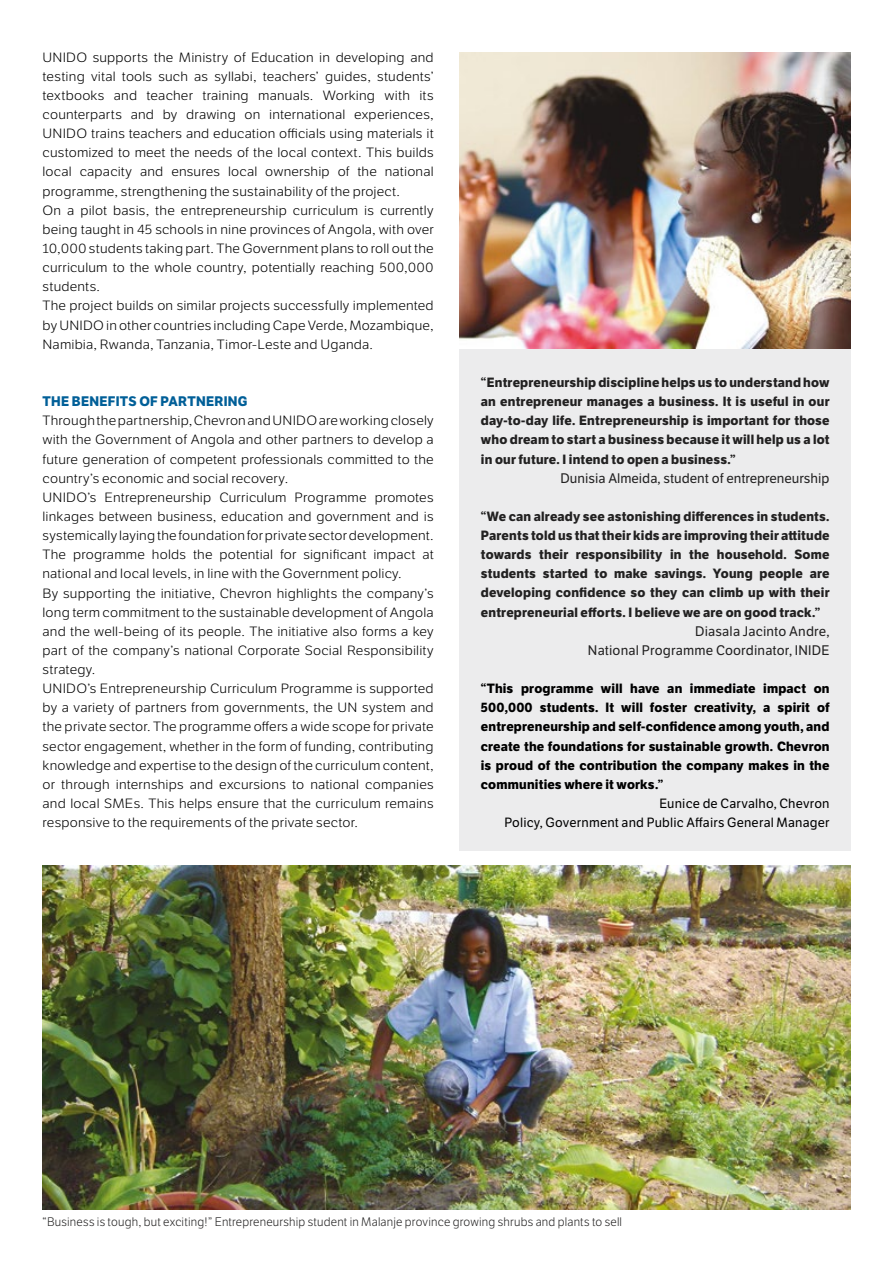
<style>
.page{position:relative;width:893px;height:1263px;background:#fff}
.page>*{position:absolute;margin:0;border:0;box-sizing:border-box;transform-origin:0 0}
.t1{font:13.5px/19.2px "LFT Etica";letter-spacing:.005em;color:#222121;text-align:right}
.t2{font:700 13.5px "LFT Etica";letter-spacing:.025em;color:#005f98}
.t3{font:300 13.05px/19.2px "LFT Etica";letter-spacing:.015em;color:#000;scale:1.09 1}
.t4{font:700 13.05px/19.2px "LFT Etica";letter-spacing:.015em;color:#222121;text-align:justify}
.t5{font:700 13.05px/19.2px "LFT Etica";letter-spacing:.015em;color:#000;text-align:justify}
.t6{font:13.05px/19.2px "LFT Etica";letter-spacing:.015em;color:#000;text-align:right}
.t7{font:300 12px "LFT Etica";letter-spacing:.015em;color:#222121}
</style>
<div class="page">
<div style="left:460px;top:349px;width:391px;height:501px;background:#ececed"></div>
<img style="left:460px;top:52px;width:390px;height:297px">
<img style="left:43px;top:865px;width:807px;height:345px">
<p class="t3" style="left:43px;top:48px;width:360px">UNIDO supports the Ministry of Education in developing and testing vital tools such as syllabi, teachers’ guides, students’ textbooks and teacher training manuals. Working with its counterparts and by drawing on international experiences, UNIDO trains teachers and education officials using materials it customized to meet the needs of the local context. This builds local capacity and ensures local ownership of the national programme, strengthening the sustainability of the project.<br>On a pilot basis, the entrepreneurship curriculum is currently being taught in 45 schools in nine provinces of Angola, with over 10,000 students taking part. The Government plans to roll out the curriculum to the whole country, potentially reaching 500,000 students.<br>The project builds on similar projects successfully implemented by UNIDO in other countries including Cape Verde, Mozambique, Namibia, Rwanda, Tanzania, Timor-Leste and Uganda.</p>
<p class="t2" style="left:43px;top:393px;width:206px">The Benefits of Partnering</p>
<p class="t3" style="left:43px;top:411px;width:360px">Through the partnership, Chevron and UNIDO are working closely with the Government of Angola and other partners to develop a future generation of competent professionals committed to the country’s economic and social recovery.<br>UNIDO’s Entrepreneurship Curriculum Programme promotes linkages between business, education and government and is systemically laying the foundation for private sector development.<br>The programme holds the potential for significant impact at national and local levels, in line with the Government policy.<br>By supporting the initiative, Chevron highlights the company’s long term commitment to the sustainable development of Angola and the well-being of its people. The initiative also forms a key part of the company’s national Corporate Social Responsibility strategy.<br>UNIDO’s Entrepreneurship Curriculum Programme is supported by a variety of partners from governments, the UN system and the private sector. The programme offers a wide scope for private sector engagement, whether in the form of funding, contributing knowledge and expertise to the design of the curriculum content, or through internships and excursions to national companies and local SMEs. This helps ensure that the curriculum remains responsive to the requirements of the private sector.</p>
<p class="t4" style="left:481px;top:373px;width:350px">“Entrepreneurship discipline helps us to understand how an entrepreneur manages a business. It is useful in our day-to-day life. Entrepreneurship is important for those who dream to start a business because it will help us a lot in our future. I intend to open a business.”</p>
<p class="t1" style="left:560px;top:469px;width:271px">Dunisia Almeida, student of entrepreneurship</p>
<p class="t4" style="left:481px;top:507px;width:350px">“We can already see astonishing differences in students.<br>Parents told us that their kids are improving their attitude towards their responsibility in the household. Some students started to make savings. Young people are developing confidence so they can climb up with their entrepreneurial efforts. I believe we are on good track.”</p>
<p class="t1" style="left:588px;top:622px;width:243px">Diasala Jacinto Andre,<br>National Programme Coordinator, INIDE</p>
<p class="t5" style="left:481px;top:679px;width:350px">“This programme will have an immediate impact on 500,000 students. It will foster creativity, a spirit of entrepreneurship and self-confidence among youth, and create the foundations for sustainable growth. Chevron is proud of the contribution the company makes in the communities where it works.”</p>
<p class="t6" style="left:504px;top:794px;width:327px">Eunice de Carvalho, Chevron<br>Policy, Government and Public Affairs General Manager</p>
<p class="t7" style="left:43px;top:1214px;width:581px">“Business is tough, but exciting!” Entrepreneurship student in Malanje province growing shrubs and plants to sell</p>
</div>
